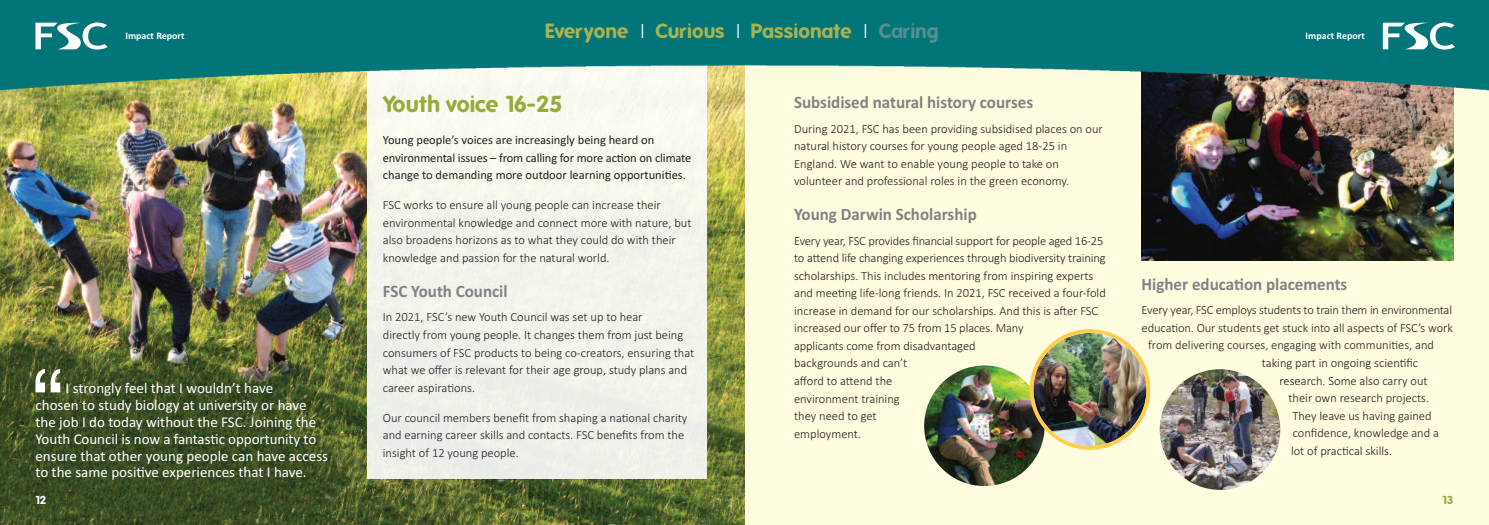
<style>
.page{position:relative;width:1489px;height:525px;background:#fff}
.page>*{position:absolute;margin:0;border:0;box-sizing:border-box;transform-origin:0 0}
.t1{font:700 22.5px "Folks";color:#9ba939}
.t2{font:700 20px "Folks";color:#a9b351}
.t3{font:700 17.5px "Calibri";color:#808285}
.t4{font:15px/16.9px "Calibri";color:#fff}
.t5{font:300 12.5px/17.5px "Calibri";color:#231f20}
.t6{font:12.5px/17.5px "Calibri";color:#231f20}
.t7{font:700 11.25px "Folks";color:#fff}
.t8{font:700 11.25px "Folks";color:#9ba939}
.t9{font:700 10px "Calibri";color:#fff}
.s1{font-family:"Frutiger";font-weight:300;font-size:18.75px;color:#fff}
.s2{color:#568e92}
</style>
<div class="page">
<div style="left:744px;top:59px;width:744px;height:465px;background:#fffce0"></div>
<img style="left:1141px;top:90px;width:312px;height:170px">
<img style="left:0;top:90px;width:744px;height:434px">
<div style="left:367px;top:59px;width:339px;height:419px;background:#f3f4eb"></div>
<img style="left:0;top:0;width:1488px;height:90px">
<svg style="left:35px;top:23px;width:73px;height:27px"></svg>
<svg style="left:1382px;top:23px;width:72px;height:27px"></svg>
<svg style="left:35px;top:368px;width:25px;height:24px"></svg>
<img style="left:924px;top:365px;width:120px;height:120px;border-radius:50%">
<img style="left:1159px;top:369px;width:121px;height:120px;border-radius:50%">
<img style="left:1029px;top:329px;width:121px;height:120px">
<p class="t9" style="left:125px;top:30px;width:61px">Impact Report</p>
<p class="t4" style="left:35px;top:379px;width:294px;text-indent:30px">I strongly feel that I wouldn’t have<br>chosen to study biology at university or have the job I do today without the FSC. Joining the Youth Council is now a fantastic opportunity to ensure that other young people can have access to the same positive experiences that I have.</p>
<p class="t7" style="left:35px;top:493px;width:12px">12</p>
<h2 class="t2" style="left:545px;top:19px;width:395px">Everyone <span class="s1">l</span> Curious <span class="s1">l</span> Passionate <span class="s1">l</span> <span class="s2">Caring</span></h2>
<h1 class="t1" style="left:383px;top:90px;width:181px">Youth voice 16-25</h1>
<p class="t6" style="left:383px;top:131px;width:310px">Young people’s voices are increasingly being heard on environmental issues – from calling for more action on climate change to demanding more outdoor learning opportunities.</p>
<p class="t5" style="left:383px;top:196px;width:310px">FSC works to ensure all young people can increase their environmental knowledge and connect more with nature, but also broadens horizons as to what they could do with their knowledge and passion for the natural world.</p>
<h3 class="t3" style="left:383px;top:280px;width:126px">FSC Youth Council</h3>
<p class="t5" style="left:383px;top:308px;width:313px">In 2021, FSC’s new Youth Council was set up to hear<br>directly from young people. It changes them from just being consumers of FSC products to being co-creators, ensuring that what we offer is relevant for their age group, study plans and career aspirations.</p>
<p class="t5" style="left:383px;top:408px;width:306px">Our council members benefit from shaping a national charity and earning career skills and contacts. FSC benefits from the insight of 12 young people.</p>
<h3 class="t3" style="left:794px;top:92px;width:240px">Subsidised natural history courses</h3>
<p class="t5" style="left:794px;top:119px;width:310px">During 2021, FSC has been providing subsidised places on our natural history courses for young people aged 18-25 in England. We want to enable young people to take on volunteer and professional roles in the green economy.</p>
<h3 class="t3" style="left:794px;top:204px;width:184px">Young Darwin Scholarship</h3>
<p class="t5" style="left:794px;top:232px;width:313px">Every year, FSC provides financial support for people aged 16-25 to attend life changing experiences through biodiversity training scholarships. This includes mentoring from inspiring experts and meeting life-long friends. In 2021, FSC received a four-fold increase in demand for our scholarships. And this is after FSC increased our offer to 75 from 15 places. Many<br>applicants come from disadvantaged<br>backgrounds and can’t<br>afford to attend the<br>environment training<br>they need to get<br>employment.</p>
<p class="t9" style="left:1305px;top:30px;width:61px">Impact Report</p>
<h3 class="t3" style="left:1141px;top:273px;width:207px">Higher education placements</h3>
<p class="t5" style="left:1141px;top:301px;width:312px">Every year, FSC employs students to train them in environmental</p>
<p class="t5" style="left:1141px;top:319px;width:313px">education. Our students get stuck into all aspects of FSC’s work</p>
<p class="t5" style="left:1148px;top:336px;width:287px">from delivering courses, engaging with communities, and</p>
<p class="t5" style="left:1261px;top:354px;width:158px">taking part in ongoing scientific</p>
<p class="t5" style="left:1279px;top:371px;width:150px">research. Some also carry out</p>
<p class="t5" style="left:1288px;top:389px;width:142px">their own research projects.</p>
<p class="t5" style="left:1292px;top:406px;width:141px">They leave us having gained</p>
<p class="t5" style="left:1292px;top:424px;width:148px">confidence, knowledge and a</p>
<p class="t5" style="left:1290px;top:441px;width:102px">lot of practical skills.</p>
<p class="t8" style="left:1442px;top:493px;width:13px">13</p>
</div>
